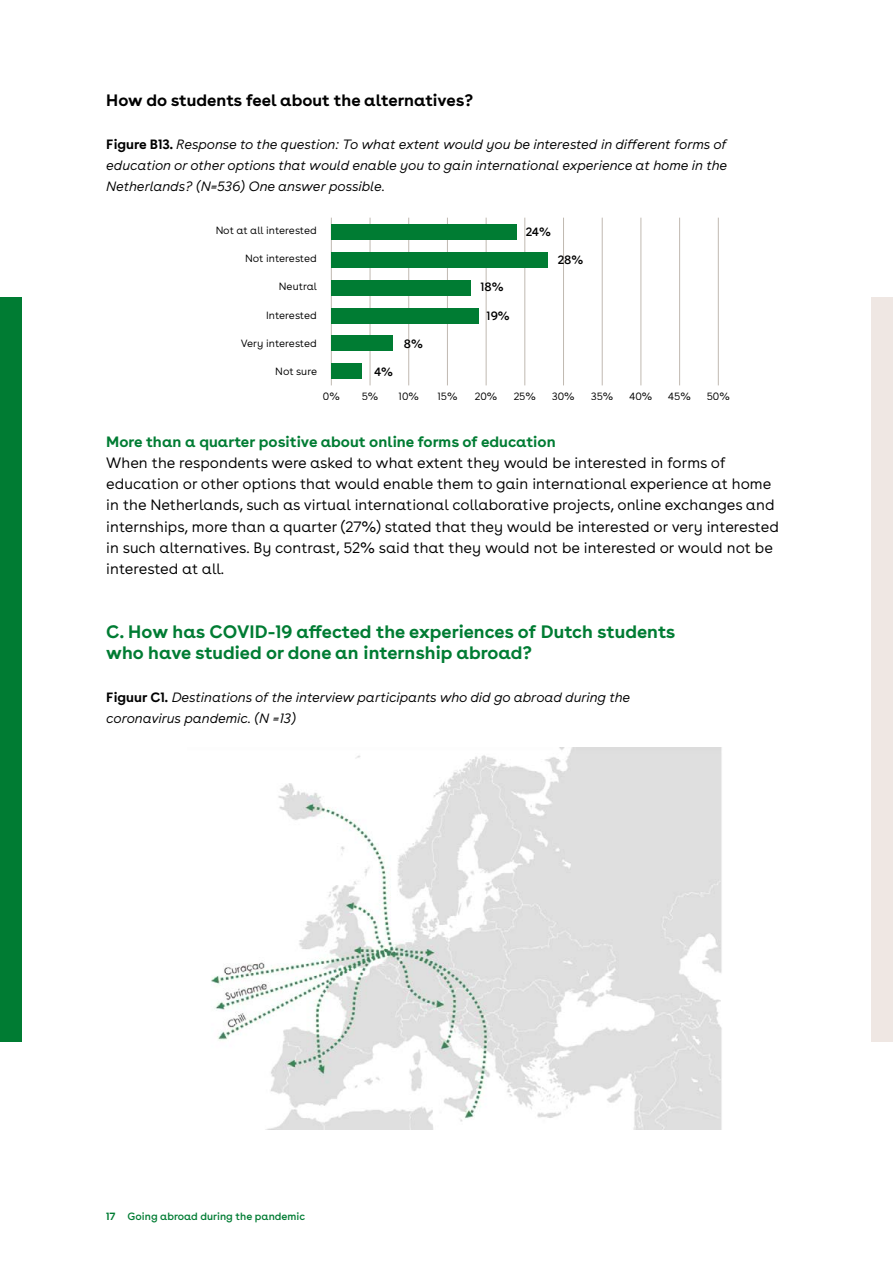
<style>
.page{position:relative;width:893px;height:1263px;background:#fff}
.page>*{position:absolute;margin:0;border:0;box-sizing:border-box;transform-origin:0 0}
.H1_Paragraafkop_01{font:700 18px/21.3px "Buenos Aires";color:#007c33}
.t1{font:300 18px "Buenos Aires";color:#000}
.H2_Alineakop_01{font:700 16.5px "Buenos Aires";color:#000}
.Bodytekst_01{font:300 15px/21.3px "Buenos Aires";color:#000}
.H_Figuur-Tabel{font:700 15px "Buenos Aires";color:#007c33}
.Bijschrift{font:italic 300 13.5px/21.3px "Buenos Aires";color:#000;text-align:justify}
.t2{font:12px "Buenos Aires";letter-spacing:-.005em;color:#000}
.t3{font:300 10.5px "Buenos Aires";color:#000}
.t4{font:10.5px "Buenos Aires";color:#007c33}
.s1{font-weight:700;font-style:normal}
.s2{font-weight:700}
</style>
<div class="page">
<div style="left:872px;top:298px;width:21px;height:744px;background:#efe7e3"></div>
<div style="left:0;top:298px;width:21px;height:744px;background:#007c33"></div>
<hr style="left:331px;top:218px;width:1px;height:167px;background:#c0b9b1">
<hr style="left:370px;top:218px;width:1px;height:167px;background:#c0b9b1">
<hr style="left:408px;top:218px;width:1px;height:167px;background:#c0b9b1">
<hr style="left:447px;top:218px;width:1px;height:167px;background:#c0b9b1">
<hr style="left:486px;top:218px;width:1px;height:167px;background:#c0b9b1">
<hr style="left:524px;top:218px;width:1px;height:167px;background:#c0b9b1">
<hr style="left:563px;top:218px;width:1px;height:167px;background:#c0b9b1">
<hr style="left:602px;top:218px;width:1px;height:167px;background:#c0b9b1">
<hr style="left:640px;top:218px;width:1px;height:167px;background:#c0b9b1">
<hr style="left:679px;top:218px;width:1px;height:167px;background:#c0b9b1">
<hr style="left:718px;top:218px;width:1px;height:167px;background:#c0b9b1">
<div style="left:331px;top:224px;width:186px;height:15px;background:#007c33"></div>
<div style="left:331px;top:252px;width:217px;height:15px;background:#007c33"></div>
<div style="left:331px;top:280px;width:140px;height:15px;background:#007c33"></div>
<div style="left:331px;top:308px;width:147px;height:15px;background:#007c33"></div>
<div style="left:331px;top:336px;width:62px;height:15px;background:#007c33"></div>
<div style="left:331px;top:364px;width:31px;height:15px;background:#007c33"></div>
<img style="left:211px;top:747px;width:511px;height:382px">
<h2 class="H2_Alineakop_01" style="left:106px;top:91px;width:368px">How do students feel about the alternatives?</h2>
<p class="Bijschrift" style="left:106px;top:134px;width:622px"><span class="s1">Figure B13.</span> Response to the question: To what extent would you be interested in different forms of education or other options that would enable you to gain international experience at home in the Netherlands? (N=536) One answer possible.</p>
<p class="t1" style="left:362px;top:126px;width:86px">Figuur B13</p>
<p class="t3" style="left:216px;top:224px;width:103px">Not at all interested</p>
<p class="t3" style="left:245px;top:252px;width:73px">Not interested</p>
<p class="t3" style="left:279px;top:280px;width:40px">Neutral</p>
<p class="t3" style="left:266px;top:309px;width:52px">Interested</p>
<p class="t3" style="left:241px;top:337px;width:77px">Very interested</p>
<p class="t3" style="left:275px;top:365px;width:43px">Not sure</p>
<p class="t2" style="left:374px;top:364px;width:20px">4%</p>
<p class="t2" style="left:404px;top:336px;width:21px">8%</p>
<p class="t2" style="left:480px;top:280px;width:25px">18%</p>
<p class="t2" style="left:487px;top:308px;width:25px">19%</p>
<p class="t2" style="left:526px;top:225px;width:26px">24%</p>
<p class="t2" style="left:558px;top:252px;width:27px">28%</p>
<p class="t3" style="left:323px;top:390px;width:18px">0%</p>
<p class="t3" style="left:362px;top:390px;width:18px">5%</p>
<p class="t3" style="left:399px;top:390px;width:22px">10%</p>
<p class="t3" style="left:437px;top:390px;width:22px">15%</p>
<p class="t3" style="left:475px;top:390px;width:24px">20%</p>
<p class="t3" style="left:514px;top:390px;width:24px">25%</p>
<p class="t3" style="left:552px;top:390px;width:24px">30%</p>
<p class="t3" style="left:591px;top:390px;width:24px">35%</p>
<p class="t3" style="left:629px;top:390px;width:24px">40%</p>
<p class="t3" style="left:668px;top:390px;width:24px">45%</p>
<p class="t3" style="left:707px;top:390px;width:25px">50%</p>
<p class="H_Figuur-Tabel" style="left:106px;top:432px;width:451px">More than a quarter positive about online forms of education</p>
<p class="Bodytekst_01" style="left:106px;top:453px;width:674px">When the respondents were asked to what extent they would be interested in forms of education or other options that would enable them to gain international experience at home in the Netherlands, such as virtual international collaborative projects, online exchanges and internships, more than a quarter (27%) stated that they would be interested or very interested in such alternatives. By contrast, 52% said that they would not be interested or would not be interested at all.</p>
<h1 class="H1_Paragraafkop_01" style="left:106px;top:622px;width:571px">C. How has COVID-19 affected the experiences of Dutch students who have studied or done an internship abroad?</h1>
<p class="Bijschrift" style="left:106px;top:687px;width:525px"><span class="s1">Figuur C1.</span> Destinations of the interview participants who did go abroad during the coronavirus pandemic. (N =13)</p>
<p class="t4" style="left:106px;top:1210px;width:200px"><span class="s2">17</span> Going abroad during the pandemic</p>
</div>
